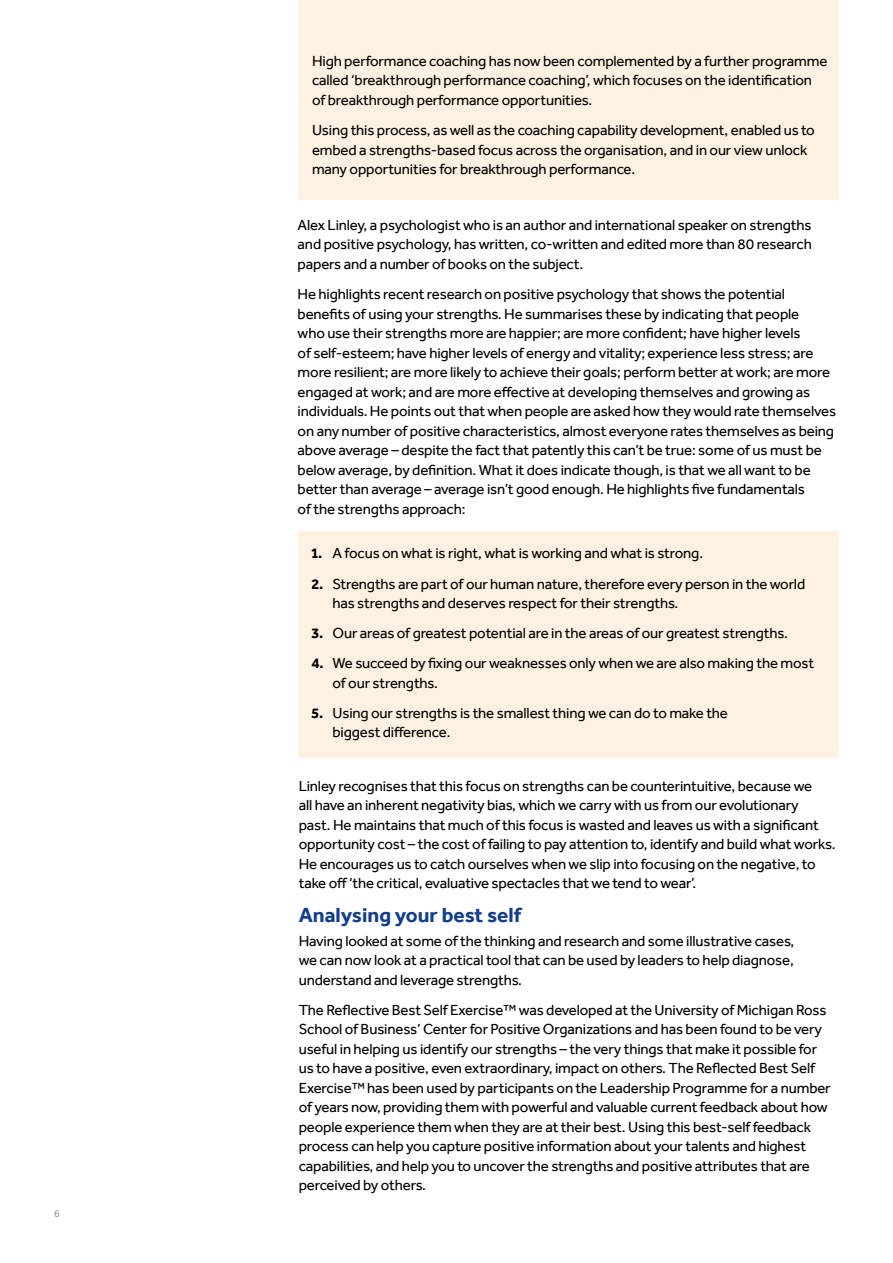
<style>
.page{position:relative;width:893px;height:1263px;background:#fff}
.page>*{position:absolute;margin:0;border:0;box-sizing:border-box;transform-origin:0 0}
.t1{font:700 21px "Effra";color:#133d8d}
.t2{font:15px/19.5px "Effra";letter-spacing:-.01em;color:#000}
.t3{font:10.5px "Effra";color:#939598}
.s1{font-weight:700}
</style>
<div class="page">
<div style="left:298px;top:0;width:541px;height:200px;background:#fff1e2"></div>
<div style="left:298px;top:531px;width:541px;height:227px;background:#fff1e2"></div>
<p class="t3" style="left:54px;top:1208px;width:7px">6</p>
<p class="t2" style="left:312px;top:51px;width:517px">High performance coaching has now been complemented by a further programme called ‘breakthrough performance coaching’, which focuses on the identification of breakthrough performance opportunities.</p>
<p class="t2" style="left:312px;top:120px;width:504px">Using this process, as well as the coaching capability development, enabled us to embed a strengths-based focus across the organisation, and in our view unlock many opportunities for breakthrough performance.</p>
<p class="t2" style="left:298px;top:215px;width:516px;text-align:justify">Alex Linley, a psychologist who is an author and international speaker on strengths and positive psychology, has written, co-written and edited more than 80 research papers and a number of books on the subject.</p>
<p class="t2" style="left:298px;top:284px;width:540px">He highlights recent research on positive psychology that shows the potential benefits of using your strengths. He summarises these by indicating that people<br>who use their strengths more are happier; are more confident; have higher levels<br>of self-esteem; have higher levels of energy and vitality; experience less stress; are more resilient; are more likely to achieve their goals; perform better at work; are more engaged at work; and are more effective at developing themselves and growing as individuals. He points out that when people are asked how they would rate themselves on any number of positive characteristics, almost everyone rates themselves as being above average – despite the fact that patently this can’t be true: some of us must be below average, by definition. What it does indicate though, is that we all want to be better than average – average isn’t good enough. He highlights five fundamentals<br>of the strengths approach:</p>
<p class="t2" style="left:311px;top:543px;width:393px"><span class="s1">1.</span> A focus on what is right, what is working and what is strong.</p>
<p class="t2" style="left:332px;top:574px;width:474px;text-indent:-21px"><span class="s1">2.</span> Strengths are part of our human nature, therefore every person in the world has strengths and deserves respect for their strengths.</p>
<p class="t2" style="left:311px;top:623px;width:478px"><span class="s1">3.</span> Our areas of greatest potential are in the areas of our greatest strengths.</p>
<p class="t2" style="left:332px;top:653px;width:483px;text-indent:-21px"><span class="s1">4.</span> We succeed by fixing our weaknesses only when we are also making the most of our strengths.</p>
<p class="t2" style="left:332px;top:703px;width:397px;text-indent:-21px"><span class="s1">5.</span> Using our strengths is the smallest thing we can do to make the biggest difference.</p>
<p class="t2" style="left:299px;top:776px;width:538px">Linley recognises that this focus on strengths can be counterintuitive, because we<br>all have an inherent negativity bias, which we carry with us from our evolutionary<br>past. He maintains that much of this focus is wasted and leaves us with a significant opportunity cost – the cost of failing to pay attention to, identify and build what works.<br>He encourages us to catch ourselves when we slip into focusing on the negative, to take off ‘the critical, evaluative spectacles that we tend to wear’.</p>
<h1 class="t1" style="left:299px;top:902px;width:224px">Analysing your best self</h1>
<p class="t2" style="left:299px;top:931px;width:497px;text-align:justify">Having looked at some of the thinking and research and some illustrative cases, we can now look at a practical tool that can be used by leaders to help diagnose, understand and leverage strengths.</p>
<p class="t2" style="left:299px;top:1000px;width:534px">The Reflective Best Self Exercise™ was developed at the University of Michigan Ross School of Business’ Center for Positive Organizations and has been found to be very useful in helping us identify our strengths – the very things that make it possible for us to have a positive, even extraordinary, impact on others. The Reflected Best Self Exercise™ has been used by participants on the Leadership Programme for a number of years now, providing them with powerful and valuable current feedback about how people experience them when they are at their best. Using this best-self feedback process can help you capture positive information about your talents and highest capabilities, and help you to uncover the strengths and positive attributes that are perceived by others.</p>
</div>
